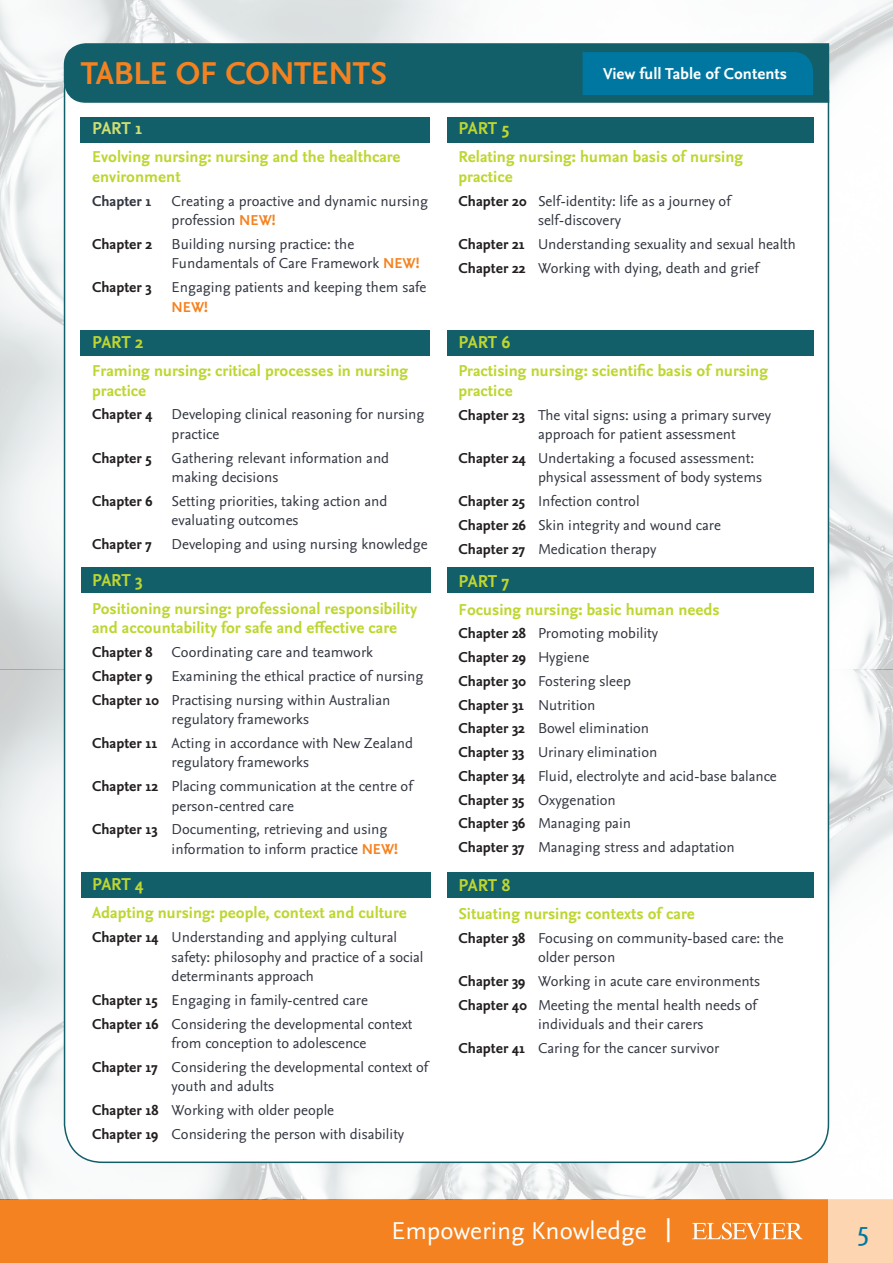
<style>
.page{position:relative;width:893px;height:1263px;background:#fff}
.page>*{position:absolute;margin:0;border:0;box-sizing:border-box;transform-origin:0 0}
.t1{font:700 33px "Nexus Sans OT";letter-spacing:-.01em;color:#f58220}
.t2{font:28.5px "Nexus Sans OT";color:#0077a0}
.t3{font:25.5px "Nexus Sans OT";color:#fff}
.t4{font:700 18px "Nexus Sans OT";letter-spacing:-.01em;color:#bed630}
.t5{font:700 18px "Nexus Sans OT";color:#d0df71}
.t6{font:700 16.5px/19.5px "Nexus Sans OT";color:#bed630}
.t7{font:700 16.5px "Nexus Sans OT";color:#fff}
.t8{font:15px/23.7px "Nexus Sans OT";color:#323640}
.t9{font:700 15px "Nexus Sans OT";color:#231f20}
.t10{font:700 15px "Nexus Sans OT";color:#323640}
.t11{font:700 15px "Nexus Sans OT";color:#f58220}
.s1{font-weight:700;color:#f58220}
.s2{font-weight:700;color:#231f20}
.s3{font-weight:700;font-size:24px}
</style>
<div class="page">
<div style="left:0;top:1199px;width:893px;height:64px;background:#f58220"></div>
<svg style="left:692px;top:1222px;width:110px;height:17px"></svg>
<div style="left:828px;top:1199px;width:65px;height:64px;background:#fdd5b0"></div>
<img style="left:0;top:0;width:893px;height:1199px">
<div style="left:65px;top:54px;width:763px;height:1108px;background:#fff;border-radius:38px"></div>
<div style="left:81px;top:117px;width:349px;height:25px;background:#125e69"></div>
<div style="left:81px;top:330px;width:349px;height:25px;background:#125e69"></div>
<div style="left:81px;top:568px;width:349px;height:25px;background:#125e69"></div>
<div style="left:81px;top:873px;width:349px;height:25px;background:#125e69"></div>
<div style="left:447px;top:117px;width:366px;height:26px;background:#125e69"></div>
<div style="left:447px;top:330px;width:367px;height:25px;background:#125e69"></div>
<div style="left:447px;top:568px;width:366px;height:25px;background:#125e69"></div>
<div style="left:447px;top:873px;width:366px;height:25px;background:#125e69"></div>
<svg style="left:63px;top:42px;width:767px;height:62px"></svg>
<svg style="left:65px;top:44px;width:763px;height:58px;background:#0e6475"></svg>
<h1 class="t1" style="left:81px;top:54px;width:307px">TABLE OF CONTENTS</h1>
<p class="t7" style="left:603px;top:64px;width:186px">View full Table of Contents</p>
<p class="t5" style="left:92px;top:118px;width:52px">PART 1</p>
<p class="t6" style="left:92px;top:148px;width:310px">Evolving nursing: nursing and the healthcare environment</p>
<p class="t10" style="left:92px;top:192px;width:61px">Chapter 1</p>
<p class="t8" style="left:172px;top:191px;width:258px;line-height:19.5px">Creating a proactive and dynamic nursing profession <span class="s1">NEW!</span></p>
<p class="t9" style="left:92px;top:235px;width:62px">Chapter 2</p>
<p class="t8" style="left:172px;top:235px;width:249px;line-height:19.5px">Building nursing practice: the<br>Fundamentals of Care Framework <span class="s1">NEW!</span></p>
<p class="t9" style="left:92px;top:279px;width:61px">Chapter 3</p>
<p class="t8" style="left:172px;top:276px;width:256px">Engaging patients and keeping them safe</p>
<p class="t11" style="left:172px;top:298px;width:38px">NEW!</p>
<p class="t4" style="left:92px;top:332px;width:53px">PART 2</p>
<p class="t6" style="left:92px;top:362px;width:317px">Framing nursing: critical processes in nursing practice</p>
<p class="t9" style="left:92px;top:406px;width:62px">Chapter 4</p>
<p class="t8" style="left:172px;top:405px;width:254px;line-height:19.5px">Developing clinical reasoning for nursing practice</p>
<p class="t9" style="left:92px;top:449px;width:61px">Chapter 5</p>
<p class="t8" style="left:172px;top:449px;width:219px;line-height:19.5px">Gathering relevant information and making decisions</p>
<p class="t9" style="left:92px;top:492px;width:62px">Chapter 6</p>
<p class="t8" style="left:172px;top:492px;width:217px;line-height:19.5px">Setting priorities, taking action and evaluating outcomes</p>
<p class="t9" style="left:92px;top:536px;width:61px">Chapter 7</p>
<p class="t8" style="left:172px;top:533px;width:257px">Developing and using nursing knowledge</p>
<p class="t4" style="left:92px;top:569px;width:52px">PART 3</p>
<p class="t6" style="left:92px;top:599px;width:327px">Positioning nursing: professional responsibility and accountability for safe and effective care</p>
<p class="t9" style="left:92px;top:643px;width:62px">Chapter 8</p>
<p class="t8" style="left:172px;top:641px;width:203px">Coordinating care and teamwork</p>
<p class="t9" style="left:92px;top:667px;width:62px">Chapter 9</p>
<p class="t8" style="left:92px;top:664px;width:333px;text-indent:79px">Examining the ethical practice of nursing<br><span class="s2">Chapter 10</span> Practising nursing within Australian</p>
<p class="t8" style="left:92px;top:708px;width:322px;text-indent:79px">regulatory frameworks<br><span class="s2">Chapter 11</span> Acting in accordance with New Zealand</p>
<p class="t8" style="left:92px;top:751px;width:322px;text-indent:79px">regulatory frameworks<br><span class="s2">Chapter 12</span> Placing communication at the centre of</p>
<p class="t8" style="left:92px;top:794px;width:297px;text-indent:79px">person-centred care<br><span class="s2">Chapter 13</span> Documenting, retrieving and using</p>
<p class="t8" style="left:172px;top:837px;width:228px">information to inform practice <span class="s1">NEW!</span></p>
<p class="t4" style="left:92px;top:874px;width:53px">PART 4</p>
<p class="t6" style="left:92px;top:904px;width:316px">Adapting nursing: people, context and culture</p>
<p class="t8" style="left:172px;top:928px;width:253px;line-height:19.5px;text-indent:-79px"><span class="s2">Chapter 14</span> Understanding and applying cultural safety: philosophy and practice of a social determinants approach</p>
<p class="t8" style="left:92px;top:988px;width:322px"><span class="s2">Chapter 15</span> Engaging in family-centred care<br><span class="s2">Chapter 16</span> Considering the developmental context</p>
<p class="t8" style="left:92px;top:1032px;width:338px;text-indent:79px">from conception to adolescence<br><span class="s2">Chapter 17</span> Considering the developmental context of</p>
<p class="t8" style="left:92px;top:1075px;width:314px;text-indent:79px">youth and adults<br><span class="s2">Chapter 18</span> Working with older people<br><span class="s2">Chapter 19</span> Considering the person with disability</p>
<p class="t4" style="left:459px;top:118px;width:52px">PART 5</p>
<p class="t6" style="left:459px;top:148px;width:286px">Relating nursing: human basis of nursing practice</p>
<p class="t8" style="left:538px;top:191px;width:194px;line-height:19.5px;text-indent:-80px"><span class="s2">Chapter 20</span> Self-identity: life as a journey of self-discovery</p>
<p class="t8" style="left:459px;top:233px;width:339px"><span class="s2">Chapter 21</span> Understanding sexuality and sexual health<br><span class="s2">Chapter 22</span> Working with dying, death and grief</p>
<p class="t4" style="left:459px;top:332px;width:53px">PART 6</p>
<p class="t6" style="left:459px;top:362px;width:311px">Practising nursing: scientific basis of nursing practice</p>
<p class="t8" style="left:538px;top:405px;width:235px;line-height:19.5px;text-indent:-80px"><span class="s2">Chapter 23</span> The vital signs: using a primary survey approach for patient assessment</p>
<p class="t8" style="left:538px;top:449px;width:226px;line-height:19.5px;text-indent:-80px"><span class="s2">Chapter 24</span> Undertaking a focused assessment: physical assessment of body systems</p>
<p class="t8" style="left:459px;top:490px;width:264px"><span class="s2">Chapter 25</span> Infection control<br><span class="s2">Chapter 26</span> Skin integrity and wound care<br><span class="s2">Chapter 27</span> Medication therapy</p>
<p class="t4" style="left:459px;top:570px;width:52px">PART 7</p>
<p class="t6" style="left:459px;top:600px;width:263px">Focusing nursing: basic human needs</p>
<p class="t8" style="left:459px;top:622px;width:320px"><span class="s2">Chapter 28</span> Promoting mobility<br><span class="s2">Chapter 29</span> Hygiene<br><span class="s2">Chapter 30</span> Fostering sleep<br><span class="s2">Chapter 31</span> Nutrition<br><span class="s2">Chapter 32</span> Bowel elimination<br><span class="s2">Chapter 33</span> Urinary elimination<br><span class="s2">Chapter 34</span> Fluid, electrolyte and acid-base balance<br><span class="s2">Chapter 35</span> Oxygenation<br><span class="s2">Chapter 36</span> Managing pain<br><span class="s2">Chapter 37</span> Managing stress and adaptation</p>
<p class="t4" style="left:459px;top:875px;width:53px">PART 8</p>
<p class="t6" style="left:459px;top:904px;width:238px">Situating nursing: contexts of care</p>
<p class="t8" style="left:538px;top:928px;width:247px;line-height:19.5px;text-indent:-80px"><span class="s2">Chapter 38</span> Focusing on community-based care: the older person</p>
<p class="t8" style="left:459px;top:970px;width:303px"><span class="s2">Chapter 39</span> Working in acute care environments<br><span class="s2">Chapter 40</span> Meeting the mental health needs of</p>
<p class="t8" style="left:459px;top:1013px;width:262px;text-indent:80px">individuals and their carers<br><span class="s2">Chapter 41</span> Caring for the cancer survivor</p>
<h3 class="t3" style="left:391px;top:1216px;width:282px">Empowering Knowledge <span class="s3">|</span></h3>
<h2 class="t2" style="left:857px;top:1214px;width:13px">5</h2>
</div>
